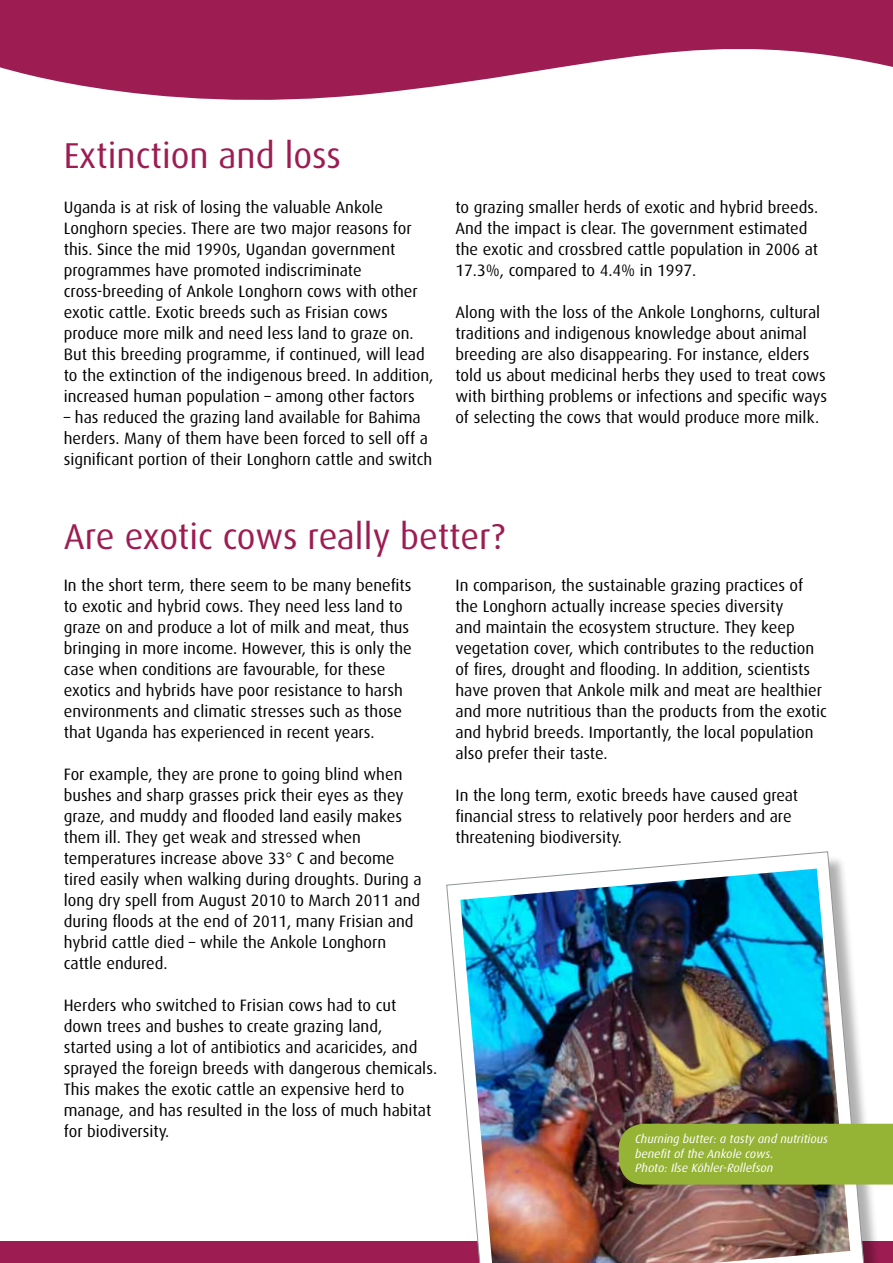
<style>
.page{position:relative;width:893px;height:1263px;background:#fff}
.page>*{position:absolute;margin:0;border:0;box-sizing:border-box;transform-origin:0 0}
.t1{font:36px "Dax";color:#9d1d52}
.t2{font:16.5px/21px "Dax";color:#000}
.t3{font:italic 12px/14.4px "Dax";color:#fff}
</style>
<div class="page">
<svg style="left:0;top:0;width:893px;height:100px;fill:#9d1d52"></svg>
<div style="left:0;top:1242px;width:893px;height:21px;background:#9d1d52"></div>
<div style="left:449px;top:854px;width:433px;height:409px;background:#000;opacity:.31"></div>
<svg style="left:446px;top:851px;width:418px;height:412px"></svg>
<img style="left:460px;top:868px;width:390px;height:395px">
<div style="left:619px;top:1124px;width:274px;height:60px;background:#95b334"></div>
<h1 class="t1" style="left:64px;top:136px;width:279px">Extinction and loss</h1>
<p class="t2" style="left:64px;top:197px;width:371px">Uganda is at risk of losing the valuable Ankole Longhorn species. There are two major reasons for this. Since the mid 1990s, Ugandan government programmes have promoted indiscriminate cross-breeding of Ankole Longhorn cows with other exotic cattle. Exotic breeds such as Frisian cows produce more milk and need less land to graze on.<br>But this breeding programme, if continued, will lead to the extinction of the indigenous breed. In addition, increased human population – among other factors</p>
<p class="t2" style="left:64px;top:407px;width:370px">– has reduced the grazing land available for Bahima herders. Many of them have been forced to sell off a significant portion of their Longhorn cattle and switch</p>
<p class="t2" style="left:455px;top:197px;width:364px">to grazing smaller herds of exotic and hybrid breeds.<br>And the impact is clear. The government estimated the exotic and crossbred cattle population in 2006 at 17.3%, compared to 4.4% in 1997.</p>
<p class="t2" style="left:455px;top:302px;width:373px">Along with the loss of the Ankole Longhorns, cultural traditions and indigenous knowledge about animal breeding are also disappearing. For instance, elders told us about medicinal herbs they used to treat cows with birthing problems or infections and specific ways of selecting the cows that would produce more milk.</p>
<h1 class="t1" style="left:64px;top:516px;width:443px">Are exotic cows really better?</h1>
<p class="t2" style="left:64px;top:575px;width:349px">In the short term, there seem to be many benefits to exotic and hybrid cows. They need less land to graze on and produce a lot of milk and meat, thus bringing in more income. However, this is only the case when conditions are favourable, for these exotics and hybrids have poor resistance to harsh environments and climatic stresses such as those that Uganda has experienced in recent years.</p>
<p class="t2" style="left:64px;top:764px;width:359px">For example, they are prone to going blind when bushes and sharp grasses prick their eyes as they graze, and muddy and flooded land easily makes them ill. They get weak and stressed when temperatures increase above 33° C and become tired easily when walking during droughts. During a long dry spell from August 2010 to March 2011 and during floods at the end of 2011, many Frisian and hybrid cattle died – while the Ankole Longhorn cattle endured.</p>
<p class="t2" style="left:64px;top:995px;width:375px">Herders who switched to Frisian cows had to cut down trees and bushes to create grazing land,<br>started using a lot of antibiotics and acaricides, and sprayed the foreign breeds with dangerous chemicals.<br>This makes the exotic cattle an expensive herd to manage, and has resulted in the loss of much habitat for biodiversity.</p>
<p class="t2" style="left:455px;top:575px;width:373px">In comparison, the sustainable grazing practices of the Longhorn actually increase species diversity<br>and maintain the ecosystem structure. They keep vegetation cover, which contributes to the reduction of fires, drought and flooding. In addition, scientists have proven that Ankole milk and meat are healthier and more nutritious than the products from the exotic and hybrid breeds. Importantly, the local population also prefer their taste.</p>
<p class="t2" style="left:455px;top:785px;width:344px">In the long term, exotic breeds have caused great financial stress to relatively poor herders and are threatening biodiversity.</p>
<p class="t3" style="left:635px;top:1132px;width:194px">Churning butter: a tasty and nutritious benefit of the Ankole cows.<br>Photo: Ilse Köhler-Rollefson</p>
</div>
